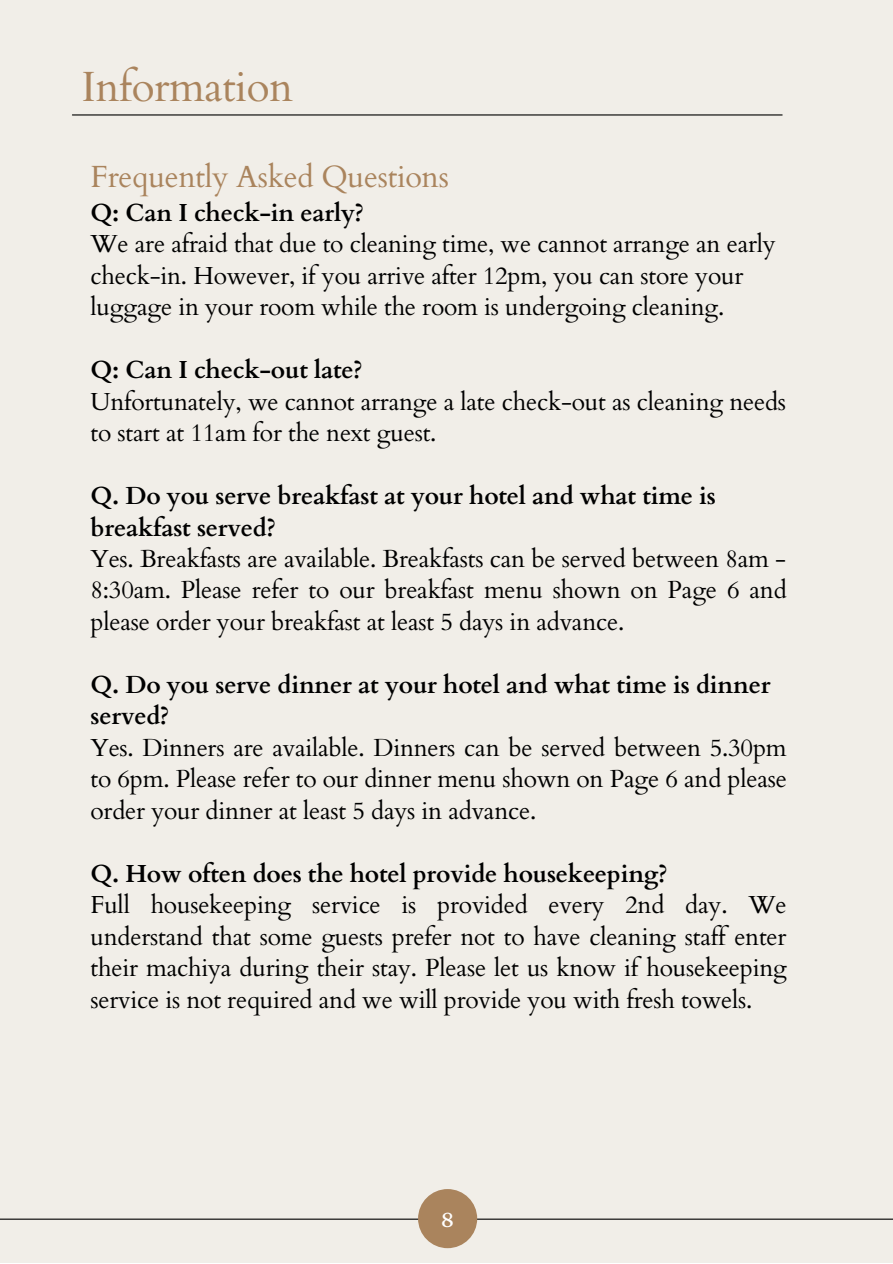
<style>
.page{position:relative;width:893px;height:1264px;background:#fff}
.page>*{position:absolute;margin:0;border:0;box-sizing:border-box;transform-origin:0 0}
.t1{font:42.3px "Cardo";letter-spacing:-.01em;color:#aa845d}
.t2{font:30.6px "Cardo";letter-spacing:-.01em;color:#aa845d}
.t3{font:26.25px "Alice";color:#fff}
.t4{font:24.6px/31.5px "Cardo";letter-spacing:-.01em;color:#000;text-align:justify}
.t5{font:700 24.6px/31.5px "Cardo";letter-spacing:-.01em;color:#000}
</style>
<div class="page">
<div style="left:0;top:0;width:892px;height:1262px;background:#f1eee8"></div>
<hr style="left:0;top:1218px;width:892px;height:1px;background:#000">
<div style="left:418px;top:1188px;width:59px;height:60px;background:#aa845d;border-radius:50%"></div>
<hr style="left:72px;top:114px;width:710px;height:1px;background:#000">
<h1 class="t1" style="left:82px;top:59px;width:213px">Information</h1>
<p class="t2" style="left:91px;top:156px;width:360px">Frequently Asked Questions</p>
<p class="t5" style="left:91px;top:197px;width:275px">Q: Can I check-in early?</p>
<p class="t4" style="left:91px;top:229px;width:686px;text-align:left">We are afraid that due to cleaning time, we cannot arrange an early check-in. However, if you arrive after 12pm, you can store your luggage in your room while the room is undergoing cleaning.</p>
<p class="t5" style="left:91px;top:354px;width:274px">Q: Can I check-out late?</p>
<p class="t4" style="left:91px;top:386px;width:697px">Unfortunately, we cannot arrange a late check-out as cleaning needs to start at 11am for the next guest.</p>
<p class="t5" style="left:91px;top:480px;width:627px">Q. Do you serve breakfast at your hotel and what time is breakfast served?</p>
<p class="t4" style="left:91px;top:543px;width:697px">Yes. Breakfasts are available. Breakfasts can be served between 8am - 8:30am. Please refer to our breakfast menu shown on Page 6 and please order your breakfast at least 5 days in advance.</p>
<p class="t5" style="left:91px;top:669px;width:681px">Q. Do you serve dinner at your hotel and what time is dinner served?</p>
<p class="t4" style="left:91px;top:732px;width:698px">Yes. Dinners are available. Dinners can be served between 5.30pm to 6pm. Please refer to our dinner menu shown on Page 6 and please order your dinner at least 5 days in advance.</p>
<p class="t5" style="left:91px;top:858px;width:578px">Q. How often does the hotel provide housekeeping?</p>
<p class="t4" style="left:91px;top:889px;width:698px">Full housekeeping service is provided every 2nd day. We understand that some guests prefer not to have cleaning staff enter their machiya during their stay. Please let us know if housekeeping service is not required and we will provide you with fresh towels.</p>
<p class="t3" style="left:441px;top:1203px;width:15px">8</p>
</div>
